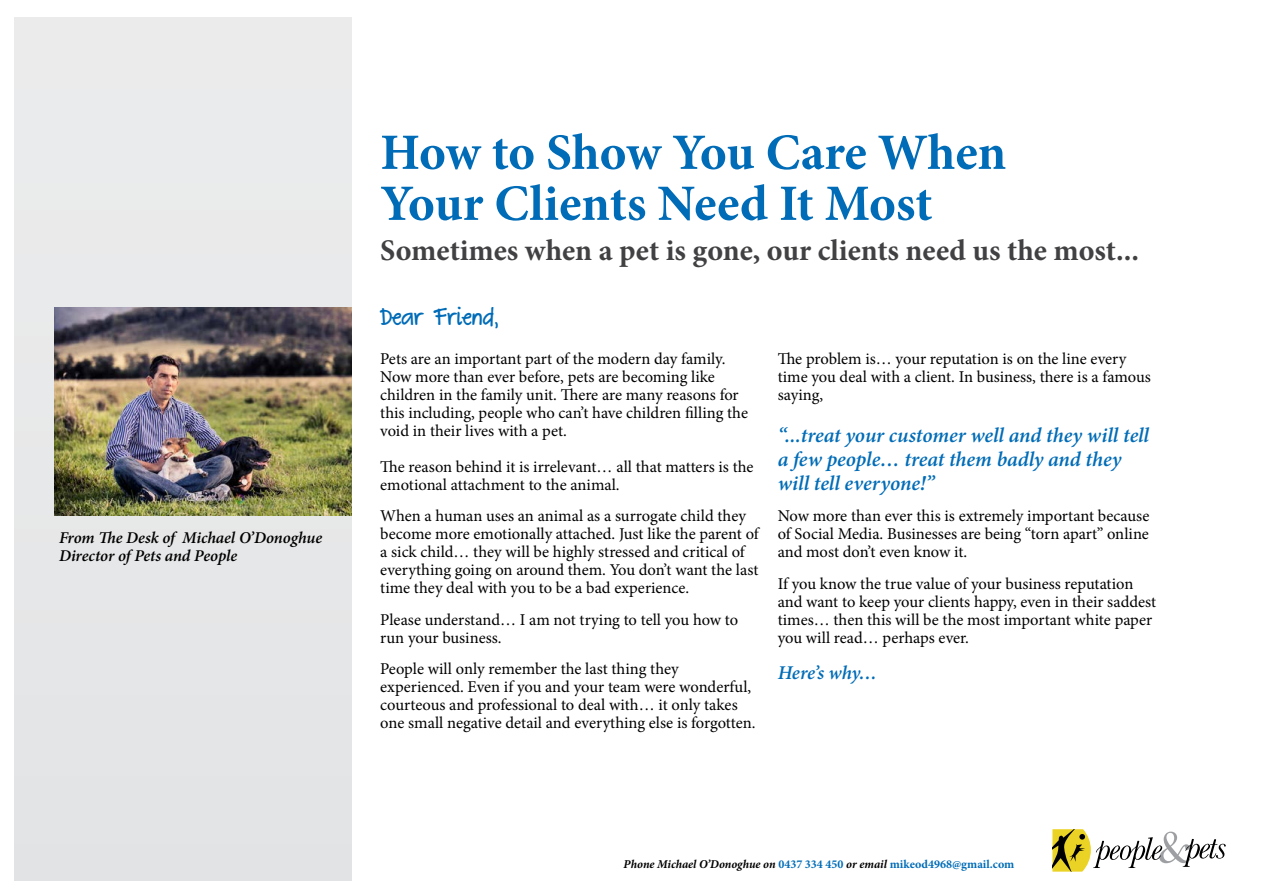
<style>
.page{position:relative;width:1263px;height:893px;background:#fff}
.page>*{position:absolute;margin:0;border:0;box-sizing:border-box;transform-origin:0 0}
.t1{font:700 51px/51px "Minion Pro";letter-spacing:-.005em;color:#006cb7}
.t2{font:700 30px "Minion Pro";color:#414042}
.t3{font:italic 600 21px/24px "Minion Pro";letter-spacing:-.005em;color:#006cb7}
.t4{font:700 21px "The Great Escape";color:#006cb7}
.t5{font:italic 600 19.5px "Minion Pro";letter-spacing:-.01em;color:#006cb7}
.t6{font:16.5px/18px "Minion Pro";color:#000}
.t7{font:italic 600 16.5px/18px "Minion Pro";letter-spacing:-.005em;color:#000}
.t8{font:italic 700 12px "Minion Pro";letter-spacing:-.005em;color:#000}
.s1{font-style:normal;color:#006cb7}
</style>
<div class="page">
<div style="left:15px;top:17px;width:336px;height:863px;background:#e7e7e8"></div>
<img style="left:54px;top:308px;width:297px;height:208px">
<svg style="left:1052px;top:829px;width:174px;height:43px"></svg>
<p class="t7" style="left:59px;top:528px;width:265px">From The Desk of Michael O’Donoghue<br>Director of Pets and People</p>
<h1 class="t1" style="left:380px;top:126px;width:627px">How to Show You Care When<br>Your Clients Need It Most</h1>
<h2 class="t2" style="left:380px;top:230px;width:760px">Sometimes when a pet is gone, our clients need us the most...</h2>
<p class="t4" style="left:380px;top:306px;width:121px">Dear Friend,</p>
<p class="t6" style="left:380px;top:350px;width:369px">Pets are an important part of the modern day family.<br>Now more than ever before, pets are becoming like children in the family unit. There are many reasons for this including, people who can’t have children filling the void in their lives with a pet.</p>
<p class="t6" style="left:380px;top:458px;width:375px">The reason behind it is irrelevant… all that matters is the emotional attachment to the animal.</p>
<p class="t6" style="left:380px;top:507px;width:380px">When a human uses an animal as a surrogate child they become more emotionally attached. Just like the parent of a sick child… they will be highly stressed and critical of everything going on around them. You don’t want the last time they deal with you to be a bad experience.</p>
<p class="t6" style="left:380px;top:611px;width:360px">Please understand… I am not trying to tell you how to run your business.</p>
<p class="t6" style="left:380px;top:660px;width:377px">People will only remember the last thing they experienced. Even if you and your team were wonderful, courteous and professional to deal with… it only takes one small negative detail and everything else is forgotten.</p>
<p class="t6" style="left:778px;top:350px;width:375px">The problem is… your reputation is on the line every time you deal with a client. In business, there is a famous saying,</p>
<p class="t3" style="left:778px;top:423px;width:373px">“...treat your customer well and they will tell a few people… treat them badly and they will tell everyone!”</p>
<p class="t6" style="left:778px;top:507px;width:373px;text-align:justify">Now more than ever this is extremely important because of Social Media. Businesses are being “torn apart” online and most don’t even know it.</p>
<p class="t6" style="left:778px;top:575px;width:380px">If you know the true value of your business reputation and want to keep your clients happy, even in their saddest times… then this will be the most important white paper you will read… perhaps ever.</p>
<p class="t5" style="left:778px;top:659px;width:101px">Here’s why…</p>
<p class="t8" style="left:624px;top:855px;width:392px">Phone Michael O’Donoghue on <span class="s1">0437 334 450</span> or email <span class="s1">mikeod4968@gmail.com</span></p>
</div>
